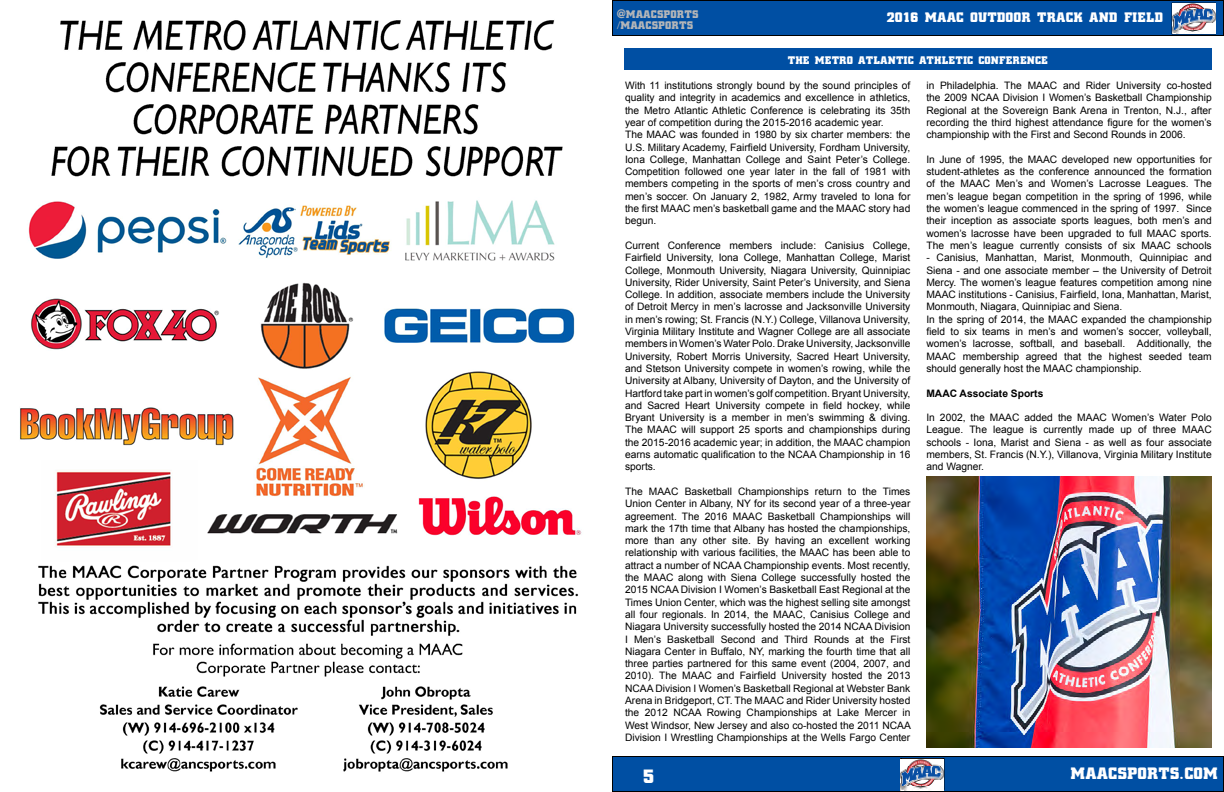
<style>
.page{position:relative;width:1224px;height:792px;background:#fff}
.page>*{position:absolute;margin:0;border:0;box-sizing:border-box;transform-origin:0 0}
.t1{font:900 21px "Civic";color:#fff}
.t2{font:900 18px "Civic";color:#fff}
.t3{font:900 15px "Civic";color:#fff}
.t4{font:900 12px "Civic";color:#fff}
.t5{font:900 12px/11px "Civic";color:#b3b5b8}
.t6{font:10.2px/12.3px "Arial";color:#000;text-align:justify}
.t7{font:700 10.2px "Arial";color:#000}
</style>
<div class="page">
<div style="left:612px;top:0;width:612px;height:36px;background:#004fa3"></div>
<div style="left:612px;top:0;width:612px;height:36px;border:1px solid #000"></div>
<div style="left:612px;top:756px;width:612px;height:36px;background:#004fa3"></div>
<div style="left:612px;top:756px;width:612px;height:36px;border:1px solid #000"></div>
<svg style="left:1215px;top:3px;width:1px;height:31px"></svg>
<svg style="left:900px;top:758px;width:44px;height:32px"></svg>
<img style="left:1172px;top:3px;width:43px;height:31px">
<img style="left:901px;top:760px;width:43px;height:30px">
<img style="left:20px;top:20px;width:562px;height:752px">
<div style="left:624px;top:48px;width:588px;height:22px;background:#004fa3"></div>
<img style="left:926px;top:477px;width:286px;height:271px">
<p class="t5" style="left:617px;top:9px;width:83px">@MAACSPORTS /MAACSPORTS</p>
<h3 class="t3" style="left:887px;top:8px;width:278px">2016 MAAC OUTDOOR TRACK AND FIELD</h3>
<p class="t4" style="left:788px;top:54px;width:262px">THE METRO ATLANTIC ATHLETIC CONFERENCE</p>
<p class="t6" style="left:625px;top:79px;width:287px;text-align:left">With 11 institutions strongly bound by the sound principles of quality and integrity in academics and excellence in athletics, the Metro Atlantic Athletic Conference is celebrating its 35th year of competition during the 2015-2016 academic year.<br>The MAAC was founded in 1980 by six charter members: the U.S. Military Academy, Fairfield University, Fordham University, Iona College, Manhattan College and Saint Peter’s College.<br>Competition followed one year later in the fall of 1981 with members competing in the sports of men’s cross country and men’s soccer. On January 2, 1982, Army traveled to Iona for the first MAAC men’s basketball game and the MAAC story had begun.</p>
<p class="t6" style="left:625px;top:239px;width:287px">Current Conference members include: Canisius College, Fairfield University, Iona College, Manhattan College, Marist College, Monmouth University, Niagara University, Quinnipiac University, Rider University, Saint Peter’s University, and Siena College. In addition, associate members include the University of Detroit Mercy in men’s lacrosse and Jacksonville University in men’s rowing; St. Francis (N.Y.) College, Villanova University, Virginia Military Institute and Wagner College are all associate members in Women’s Water Polo. Drake University, Jacksonville University, Robert Morris University, Sacred Heart University, and Stetson University compete in women’s rowing, while the University at Albany, University of Dayton, and the University of Hartford take part in women’s golf competition. Bryant University, and Sacred Heart University compete in field hockey, while Bryant University is a member in men’s swimming &amp; diving.<br>The MAAC will support 25 sports and championships during the 2015-2016 academic year; in addition, the MAAC champion earns automatic qualification to the NCAA Championship in 16 sports.</p>
<p class="t6" style="left:625px;top:485px;width:287px">The MAAC Basketball Championships return to the Times Union Center in Albany, NY for its second year of a three-year agreement. The 2016 MAAC Basketball Championships will mark the 17th time that Albany has hosted the championships, more than any other site. By having an excellent working relationship with various facilities, the MAAC has been able to attract a number of NCAA Championship events. Most recently, the MAAC along with Siena College successfully hosted the 2015 NCAA Division I Women’s Basketball East Regional at the Times Union Center, which was the highest selling site amongst all four regionals. In 2014, the MAAC, Canisius College and Niagara University successfully hosted the 2014 NCAA Division I Men’s Basketball Second and Third Rounds at the First Niagara Center in Buffalo, NY, marking the fourth time that all three parties partnered for this same event (2004, 2007, and 2010). The MAAC and Fairfield University hosted the 2013<br>NCAA Division I Women’s Basketball Regional at Webster Bank Arena in Bridgeport, CT. The MAAC and Rider University hosted the 2012 NCAA Rowing Championships at Lake Mercer in West Windsor, New Jersey and also co-hosted the 2011 NCAA Division I Wrestling Championships at the Wells Fargo Center</p>
<p class="t6" style="left:926px;top:79px;width:287px">in Philadelphia. The MAAC and Rider University co-hosted the 2009 NCAA Division I Women’s Basketball Championship Regional at the Sovereign Bank Arena in Trenton, N.J., after recording the third highest attendance figure for the women’s championship with the First and Second Rounds in 2006.</p>
<p class="t6" style="left:926px;top:153px;width:287px">In June of 1995, the MAAC developed new opportunities for student-athletes as the conference announced the formation of the MAAC Men’s and Women’s Lacrosse Leagues. The men’s league began competition in the spring of 1996, while the women’s league commenced in the spring of 1997. Since their inception as associate sports leagues, both men’s and women’s lacrosse have been upgraded to full MAAC sports.<br>The men’s league currently consists of six MAAC schools</p>
<p class="t6" style="left:926px;top:252px;width:287px;text-align:left">- Canisius, Manhattan, Marist, Monmouth, Quinnipiac and Siena - and one associate member – the University of Detroit Mercy. The women’s league features competition among nine MAAC institutions - Canisius, Fairfield, Iona, Manhattan, Marist, Monmouth, Niagara, Quinnipiac and Siena.<br>In the spring of 2014, the MAAC expanded the championship field to six teams in men’s and women’s soccer, volleyball, women’s lacrosse, softball, and baseball. Additionally, the MAAC membership agreed that the highest seeded team should generally host the MAAC championship.</p>
<p class="t7" style="left:926px;top:386px;width:118px">MAAC Associate Sports</p>
<p class="t6" style="left:926px;top:412px;width:287px">In 2002, the MAAC added the MAAC Women’s Water Polo League. The league is currently made up of three MAAC schools - Iona, Marist and Siena - as well as four associate members, St. Francis (N.Y.), Villanova, Virginia Military Institute and Wagner.</p>
<h1 class="t1" style="left:643px;top:764px;width:13px">5</h1>
<h2 class="t2" style="left:1071px;top:763px;width:149px">MAACSPORTS.COM</h2>
</div>
